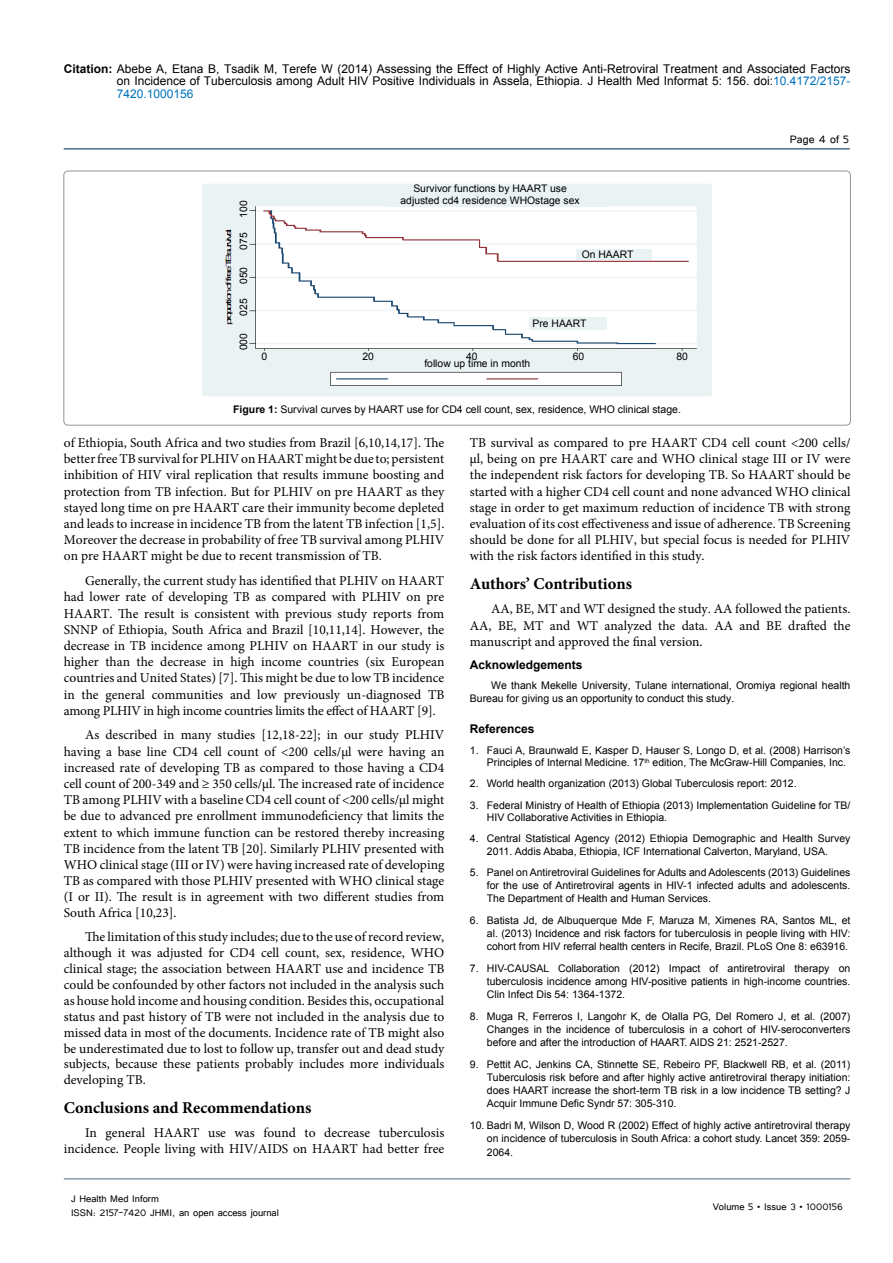
<style>
.page{position:relative;width:893px;height:1263px;background:#fff}
.page>*{position:absolute;margin:0;border:0;box-sizing:border-box;transform-origin:0 0}
.t1{font:700 16.5px "Minion Pro";color:#000}
.t2{font:13.5px/16.2px "Minion Pro";color:#000;text-align:justify}
.t3{font:13.5px "Tunga";color:#000}
.t4{font:12px/12.9px "Arial";color:#000;text-align:justify}
.t5{font:12px/14.4px "Tunga";color:#000}
.t6{font:700 12px "Arial";color:#000}
.t7{font:10.5px/13.2px "Arial";color:#000;text-align:justify}
.t8{font:10.35px/12.5px "Arial";color:#000;text-align:center}
.s1{font-weight:700}
.s2{color:#0072bc}
</style>
<div class="page">
<hr style="left:64px;top:148px;width:786px;height:2px;background:#4d6a84">
<hr style="left:64px;top:1179px;width:786px;height:1px;background:#4d6a84">
<div style="left:64px;top:171px;width:786px;height:254px;border:1px solid #939598;border-radius:4px"></div>
<img style="left:202px;top:184px;width:510px;height:212px">
<div style="left:389px;top:184px;width:219px;height:23px;background:#eaf2f3"></div>
<div style="left:577px;top:250px;width:75px;height:10px;background:#eaf2f3"></div>
<div style="left:530px;top:317px;width:77px;height:12px;background:#eaf2f3"></div>
<div style="left:259px;top:352px;width:433px;height:17px;background:#eaf2f3"></div>
<div style="left:237px;top:197px;width:12px;height:159px;background:#eaf2f3"></div>
<p class="t4" style="left:117px;top:62px;width:735px;text-indent:-53px"><span class="s1">Citation:</span> Abebe A, Etana B, Tsadik M, Terefe W (2014) Assessing the Effect of Highly Active Anti-Retroviral Treatment and Associated Factors on Incidence of Tuberculosis among Adult HIV Positive Individuals in Assela, Ethiopia. J Health Med Informat 5: 156. doi:<span class="s2">10.4172/2157- 7420.1000156</span></p>
<p class="t3" style="left:790px;top:131px;width:61px">Page 4 of 5</p>
<p class="t8" style="left:237px;top:218px;width:19px;rotate:-90deg">100</p>
<p class="t8" style="left:237px;top:250px;width:19px;rotate:-90deg">075</p>
<p class="t8" style="left:237px;top:284px;width:19px;rotate:-90deg">050</p>
<p class="t8" style="left:237px;top:316px;width:19px;rotate:-90deg">025</p>
<p class="t8" style="left:237px;top:350px;width:19px;rotate:-90deg">000</p>
<p class="t8" style="left:400px;top:182px;width:181px">Survivor functions by HAART use adjusted cd4 residence WHOstage sex</p>
<p class="t8" style="left:582px;top:249px;width:53px">On HAART</p>
<p class="t8" style="left:532px;top:317px;width:55px">Pre HAART</p>
<p class="t8" style="left:262px;top:350px;width:7px">0</p>
<p class="t8" style="left:362px;top:350px;width:13px">20</p>
<p class="t8" style="left:466px;top:350px;width:13px">40</p>
<p class="t8" style="left:573px;top:350px;width:13px">60</p>
<p class="t8" style="left:676px;top:350px;width:13px">80</p>
<p class="t8" style="left:424px;top:357px;width:107px">follow up time in month</p>
<p class="t7" style="left:233px;top:403px;width:449px"><span class="s1">Figure 1:</span> Survival curves by HAART use for CD4 cell count, sex, residence, WHO clinical stage.</p>
<p class="t2" style="left:64px;top:435px;width:382px">of Ethiopia, South Africa and two studies from Brazil [6,10,14,17]. The better free TB survival for PLHIV on HAART might be due to; persistent inhibition of HIV viral replication that results immune boosting and protection from TB infection. But for PLHIV on pre HAART as they stayed long time on pre HAART care their immunity become depleted and leads to increase in incidence TB from the latent TB infection [1,5].<br>Moreover the decrease in probability of free TB survival among PLHIV on pre HAART might be due to recent transmission of TB.</p>
<p class="t2" style="left:64px;top:573px;width:382px;text-indent:21px">Generally, the current study has identified that PLHIV on HAART had lower rate of developing TB as compared with PLHIV on pre HAART. The result is consistent with previous study reports from SNNP of Ethiopia, South Africa and Brazil [10,11,14]. However, the decrease in TB incidence among PLHIV on HAART in our study is higher than the decrease in high income countries (six European countries and United States) [7]. This might be due to low TB incidence in the general communities and low previously un-diagnosed TB among PLHIV in high income countries limits the effect of HAART [9].</p>
<p class="t2" style="left:64px;top:727px;width:382px;text-indent:21px">As described in many studies [12,18-22]; in our study PLHIV having a base line CD4 cell count of &lt;200 cells/µl were having an increased rate of developing TB as compared to those having a CD4 cell count of 200-349 and ≥ 350 cells/µl. The increased rate of incidence TB among PLHIV with a baseline CD4 cell count of &lt;200 cells/µl might be due to advanced pre enrollment immunodeficiency that limits the extent to which immune function can be restored thereby increasing TB incidence from the latent TB [20]. Similarly PLHIV presented with WHO clinical stage (III or IV) were having increased rate of developing TB as compared with those PLHIV presented with WHO clinical stage (I or II). The result is in agreement with two different studies from South Africa [10,23].</p>
<p class="t2" style="left:64px;top:929px;width:382px;text-indent:21px">The limitation of this study includes; due to the use of record review, although it was adjusted for CD4 cell count, sex, residence, WHO clinical stage; the association between HAART use and incidence TB could be confounded by other factors not included in the analysis such as house hold income and housing condition. Besides this, occupational status and past history of TB were not included in the analysis due to missed data in most of the documents. Incidence rate of TB might also be underestimated due to lost to follow up, transfer out and dead study subjects, because these patients probably includes more individuals developing TB.</p>
<p class="t1" style="left:64px;top:1096px;width:249px">Conclusions and Recommendations</p>
<p class="t2" style="left:64px;top:1125px;width:382px;text-align:right">In general HAART use was found to decrease tuberculosis incidence. People living with HIV/AIDS on HAART had better free</p>
<p class="t5" style="left:71px;top:1190px;width:209px">J Health Med Inform<br>ISSN: 2157-7420 JHMI, an open access journal</p>
<p class="t2" style="left:470px;top:435px;width:382px">TB survival as compared to pre HAART CD4 cell count &lt;200 cells/ µl, being on pre HAART care and WHO clinical stage III or IV were the independent risk factors for developing TB. So HAART should be started with a higher CD4 cell count and none advanced WHO clinical stage in order to get maximum reduction of incidence TB with strong evaluation of its cost effectiveness and issue of adherence. TB Screening should be done for all PLHIV, but special focus is needed for PLHIV with the risk factors identified in this study.</p>
<p class="t1" style="left:470px;top:572px;width:164px">Authors’ Contributions</p>
<p class="t2" style="left:470px;top:601px;width:382px;text-indent:21px">AA, BE, MT and WT designed the study. AA followed the patients.<br>AA, BE, MT and WT analyzed the data. AA and BE drafted the manuscript and approved the final version.</p>
<p class="t6" style="left:470px;top:656px;width:114px">Acknowledgements</p>
<p class="t7" style="left:470px;top:680px;width:382px;line-height:12.1px;text-indent:21px">We thank Mekelle University, Tulane international, Oromiya regional health<br>Bureau for giving us an opportunity to conduct this study.</p>
<p class="t6" style="left:470px;top:720px;width:66px">References</p>
<p class="t7" style="left:487px;top:744px;width:365px;line-height:12.6px;text-indent:-17px">1. Fauci A, Braunwald E, Kasper D, Hauser S, Longo D, et al. (2008) Harrison’s<br>Principles of Internal Medicine. 17<sup>th</sup> edition, The McGraw-Hill Companies, Inc.</p>
<p class="t7" style="left:470px;top:777px;width:328px">2. World health organization (2013) Global Tuberculosis report: 2012.</p>
<p class="t7" style="left:487px;top:799px;width:365px;line-height:12.6px;text-indent:-17px">3. Federal Ministry of Health of Ethiopia (2013) Implementation Guideline for TB/<br>HIV Collaborative Activities in Ethiopia.</p>
<p class="t7" style="left:470px;top:832px;width:382px;line-height:12.6px;text-align:center">4. Central Statistical Agency (2012) Ethiopia Demographic and Health Survey<br>2011. Addis Ababa, Ethiopia, ICF International Calverton, Maryland, USA.</p>
<p class="t7" style="left:487px;top:866px;width:365px;text-indent:-17px">5. Panel on Antiretroviral Guidelines for Adults and Adolescents (2013) Guidelines for the use of Antiretroviral agents in HIV-1 infected adults and adolescents.<br>The Department of Health and Human Services.</p>
<p class="t7" style="left:487px;top:913px;width:365px;text-indent:-17px">6. Batista Jd, de Albuquerque Mde F, Maruza M, Ximenes RA, Santos ML, et al. (2013) Incidence and risk factors for tuberculosis in people living with HIV: cohort from HIV referral health centers in Recife, Brazil. PLoS One 8: e63916.</p>
<p class="t7" style="left:487px;top:961px;width:365px;text-indent:-17px">7. HIV-CAUSAL Collaboration (2012) Impact of antiretroviral therapy on tuberculosis incidence among HIV-positive patients in high-income countries.<br>Clin Infect Dis 54: 1364-1372.</p>
<p class="t7" style="left:487px;top:1009px;width:365px;text-indent:-17px">8. Muga R, Ferreros I, Langohr K, de Olalla PG, Del Romero J, et al. (2007)<br>Changes in the incidence of tuberculosis in a cohort of HIV-seroconverters before and after the introduction of HAART. AIDS 21: 2521-2527.</p>
<p class="t7" style="left:487px;top:1058px;width:365px;text-indent:-17px">9. Pettit AC, Jenkins CA, Stinnette SE, Rebeiro PF, Blackwell RB, et al. (2011)<br>Tuberculosis risk before and after highly active antiretroviral therapy initiation: does HAART increase the short-term TB risk in a low incidence TB setting? J Acquir Immune Defic Syndr 57: 305-310.</p>
<p class="t7" style="left:487px;top:1119px;width:365px;text-indent:-17px">10. Badri M, Wilson D, Wood R (2002) Effect of highly active antiretroviral therapy on incidence of tuberculosis in South Africa: a cohort study. Lancet 359: 2059- 2064.</p>
<p class="t5" style="left:713px;top:1199px;width:132px">Volume 5 • Issue 3 • 1000156</p>
</div>
